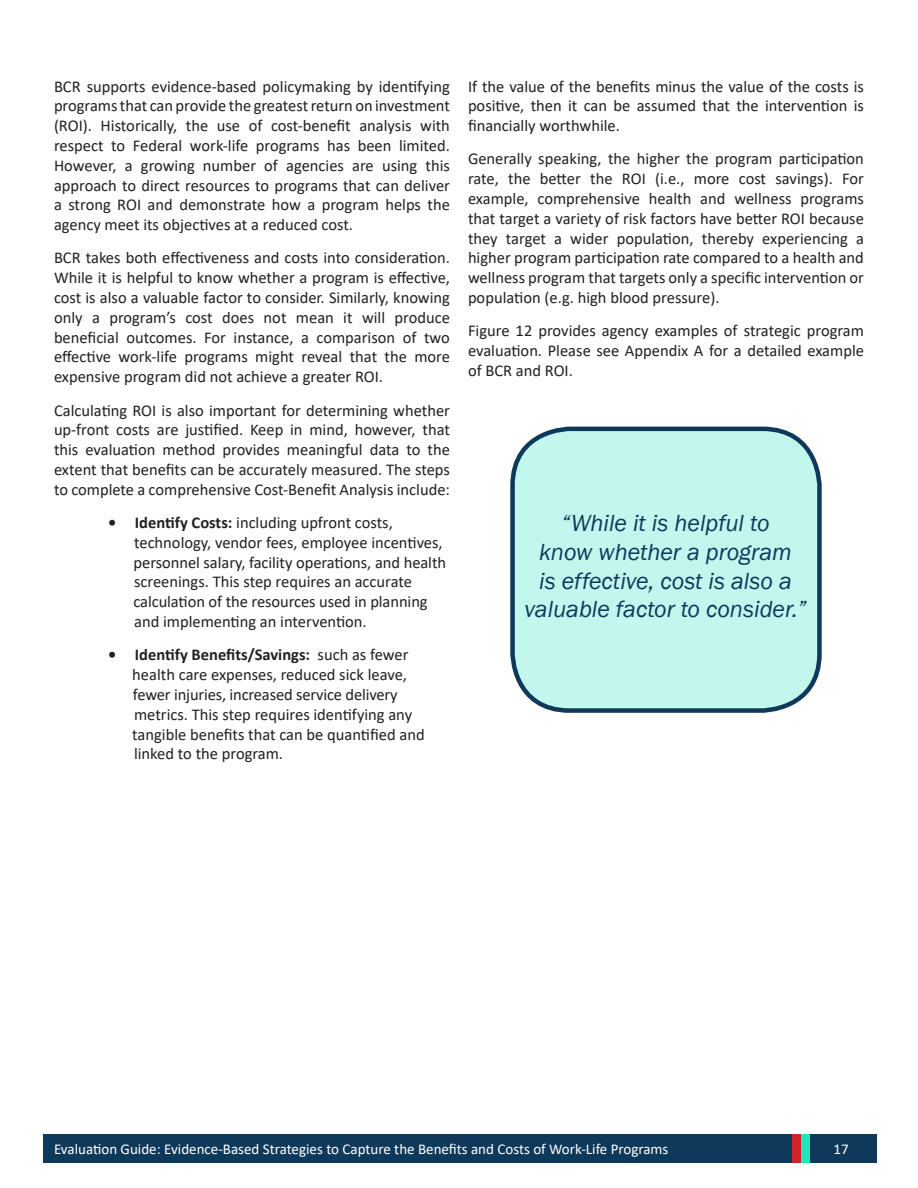
<style>
.page{position:relative;width:918px;height:1188px;background:#fff}
.page>*{position:absolute;margin:0;border:0;box-sizing:border-box;transform-origin:0 0}
.t1{font:italic 24px/28.8px "Franklin Gothic";color:#0f395b;text-align:center}
.t2{font:16.5px/19.8px "Calibri";color:#231f20;text-align:justify}
.t3{font:15px "Calibri";color:#fff}
.s1{font-weight:700}
</style>
<div class="page">
<div style="left:43px;top:1134px;width:833px;height:29px;background:#0f395b"></div>
<div style="left:801px;top:1134px;width:9px;height:29px;background:#22e4be"></div>
<div style="left:792px;top:1134px;width:9px;height:29px;background:#d1232a"></div>
<div style="left:513px;top:429px;width:306px;height:282px;background:#c1f7ed;border-radius:57px"></div>
<div style="left:510px;top:427px;width:312px;height:286px;border:4px solid #0f395b;border-radius:57px"></div>
<p class="t2" style="left:54px;top:76px;width:398px">BCR supports evidence-based policymaking by identifying programs that can provide the greatest return on investment (ROI). Historically, the use of cost-benefit analysis with respect to Federal work-life programs has been limited.<br>However, a growing number of agencies are using this approach to direct resources to programs that can deliver a strong ROI and demonstrate how a program helps the agency meet its objectives at a reduced cost.</p>
<p class="t2" style="left:54px;top:248px;width:398px">BCR takes both effectiveness and costs into consideration.<br>While it is helpful to know whether a program is effective, cost is also a valuable factor to consider. Similarly, knowing only a program’s cost does not mean it will produce beneficial outcomes. For instance, a comparison of two effective work-life programs might reveal that the more expensive program did not achieve a greater ROI.</p>
<p class="t2" style="left:54px;top:400px;width:398px">Calculating ROI is also important for determining whether up-front costs are justified. Keep in mind, however, that this evaluation method provides meaningful data to the extent that benefits can be accurately measured. The steps to complete a comprehensive Cost-Benefit Analysis include:</p>
<p class="t2" style="left:134px;top:512px;width:314px;text-align:left;text-indent:-26px"><span class="s1">• Identify Costs:</span> including upfront costs, technology, vendor fees, employee incentives, personnel salary, facility operations, and health screenings. This step requires an accurate calculation of the resources used in planning and implementing an intervention.</p>
<p class="t2" style="left:132px;top:645px;width:294px;text-align:left;text-indent:-24px"><span class="s1">• Identify Benefits/Savings:</span> such as fewer health care expenses, reduced sick leave, fewer injuries, increased service delivery metrics. This step requires identifying any tangible benefits that can be quantified and linked to the program.</p>
<p class="t2" style="left:468px;top:76px;width:397px">If the value of the benefits minus the value of the costs is positive, then it can be assumed that the intervention is financially worthwhile.</p>
<p class="t2" style="left:468px;top:149px;width:398px">Generally speaking, the higher the program participation rate, the better the ROI (i.e., more cost savings). For example, comprehensive health and wellness programs that target a variety of risk factors have better ROI because they target a wider population, thereby experiencing a higher program participation rate compared to a health and wellness program that targets only a specific intervention or population (e.g. high blood pressure).</p>
<p class="t2" style="left:468px;top:321px;width:398px">Figure 12 provides agency examples of strategic program evaluation. Please see Appendix A for a detailed example of BCR and ROI.</p>
<h1 class="t1" style="left:524px;top:509px;width:284px">“While it is helpful to<br>know whether a program<br>is effective, cost is also a valuable factor to consider.”</h1>
<p class="t3" style="left:54px;top:1139px;width:616px">Evaluation Guide: Evidence-Based Strategies to Capture the Benefits and Costs of Work-Life Programs</p>
<p class="t3" style="left:833px;top:1139px;width:17px">17</p>
</div>
